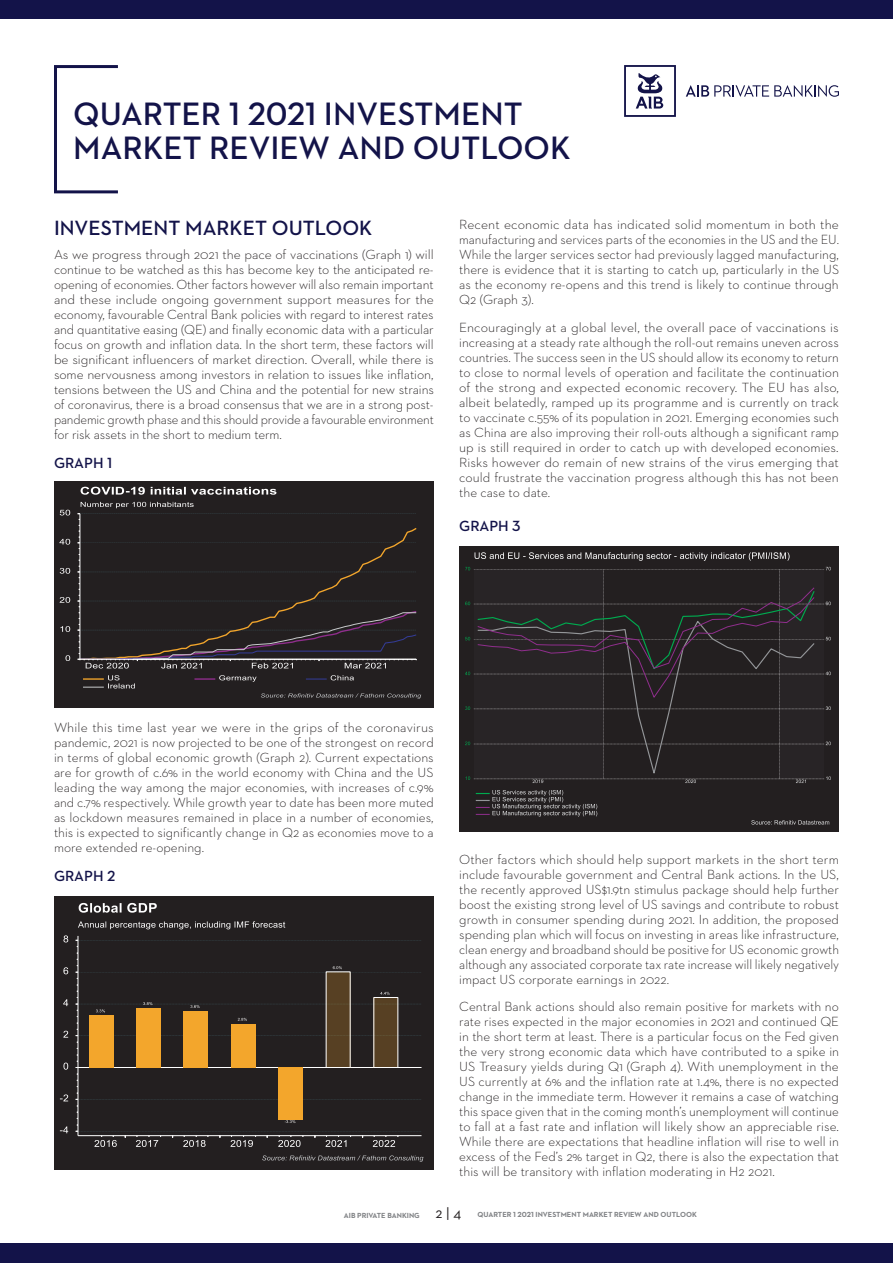
<style>
.page{position:relative;width:893px;height:1263px;background:#fff}
.page>*{position:absolute;margin:0;border:0;box-sizing:border-box;transform-origin:0 0}
.t1{font:600 33px/34.5px "Neutraface 2 Text";color:#131349}
.Space_Above{font:600 21px "Neutraface 2 Text";color:#131349}
.Space_Above-2{font:600 15px "Neutraface 2 Text";color:#131349}
.Body_Copy{font:15px "Neutraface 2 Text";color:#231f20}
.Space_Above-3{font:300 13.5px/15px "Neutraface 2 Text";color:#231f20;text-align:justify}
.Body_Copy-2{font:700 7.5px "Neutraface 2 Text";color:#808285}
</style>
<div class="page">
<div style="left:54px;top:481px;width:380px;height:226px;background:#231f20"></div>
<svg style="left:261px;top:693px;width:160px;height:6px"></svg>
<svg style="left:81px;top:487px;width:195px;height:8px"></svg>
<svg style="left:78px;top:502px;width:339px;height:166px"></svg>
<svg style="left:65px;top:655px;width:5px;height:6px"></svg>
<svg style="left:60px;top:626px;width:10px;height:6px"></svg>
<svg style="left:60px;top:597px;width:10px;height:6px"></svg>
<svg style="left:60px;top:568px;width:10px;height:6px"></svg>
<svg style="left:59px;top:539px;width:11px;height:6px"></svg>
<svg style="left:60px;top:510px;width:10px;height:5px"></svg>
<hr style="left:194px;top:678px;width:21px;height:2px;background:#902e8d">
<svg style="left:219px;top:675px;width:38px;height:7px"></svg>
<svg style="left:306px;top:675px;width:48px;height:5px"></svg>
<svg style="left:83px;top:675px;width:52px;height:13px"></svg>
<div style="left:54px;top:896px;width:380px;height:274px;background:#231f20"></div>
<svg style="left:262px;top:1155px;width:161px;height:7px"></svg>
<svg style="left:79px;top:903px;width:78px;height:10px"></svg>
<svg style="left:78px;top:921px;width:207px;height:8px"></svg>
<div style="left:89px;top:1015px;width:24px;height:52px;background:#f3a62c"></div>
<div style="left:137px;top:1008px;width:24px;height:59px;background:#f3a62c"></div>
<div style="left:184px;top:1011px;width:24px;height:56px;background:#f3a62c"></div>
<div style="left:231px;top:1023px;width:24px;height:44px;background:#f3a62c"></div>
<div style="left:279px;top:1067px;width:24px;height:52px;background:#f3a62c"></div>
<div style="left:326px;top:972px;width:24px;height:95px;background:#574023"></div>
<div style="left:374px;top:997px;width:24px;height:70px;background:#574023"></div>
<hr style="left:78px;top:936px;width:1px;height:200px;background:#fff">
<svg style="left:76px;top:1106px;width:345px;height:41px"></svg>
<svg style="left:76px;top:1093px;width:345px;height:7px"></svg>
<svg style="left:77px;top:1074px;width:1px;height:13px"></svg>
<svg style="left:76px;top:1055px;width:345px;height:13px"></svg>
<svg style="left:76px;top:985px;width:345px;height:51px"></svg>
<svg style="left:76px;top:953px;width:345px;height:26px"></svg>
<svg style="left:76px;top:940px;width:345px;height:7px"></svg>
<svg style="left:60px;top:1126px;width:8px;height:7px"></svg>
<svg style="left:59px;top:1094px;width:9px;height:8px"></svg>
<svg style="left:63px;top:1062px;width:5px;height:8px"></svg>
<svg style="left:63px;top:1031px;width:5px;height:7px"></svg>
<svg style="left:63px;top:999px;width:5px;height:7px"></svg>
<svg style="left:63px;top:967px;width:5px;height:7px"></svg>
<svg style="left:63px;top:935px;width:5px;height:7px"></svg>
<div style="left:459px;top:546px;width:380px;height:285px;background:#231f20"></div>
<svg style="left:751px;top:820px;width:78px;height:4px"></svg>
<svg style="left:475px;top:552px;width:314px;height:9px"></svg>
<svg style="left:465px;top:567px;width:366px;height:216px"></svg>
<svg style="left:476px;top:790px;width:121px;height:26px"></svg>
<div style="left:0;top:1244px;width:893px;height:19px;background:#131349"></div>
<div style="left:0;top:0;width:893px;height:19px;background:#131349"></div>
<svg style="left:686px;top:85px;width:153px;height:12px"></svg>
<svg style="left:624px;top:65px;width:52px;height:52px"></svg>
<div style="left:54px;top:65px;width:65px;height:128px;border:3px solid #131349"></div>
<p class="t1" style="left:73px;top:96px;width:499px">QUARTER 1 2021 INVESTMENT<br>MARKET REVIEW AND OUTLOOK</p>
<p class="Space_Above" style="left:54px;top:215px;width:320px">INVESTMENT MARKET OUTLOOK</p>
<p class="Space_Above-3" style="left:54px;top:246px;width:381px">As we progress through 2021 the pace of vaccinations (Graph 1) will continue to be watched as this has become key to the anticipated re&shy;opening of economies. Other factors however will also remain important and these include ongoing government support measures for the economy, favourable Central Bank policies with regard to interest rates and quantitative easing (QE) and finally economic data with a particular focus on growth and inflation data. In the short term, these factors will be significant influencers of market direction. Overall, while there is some nervousness among investors in relation to issues like inflation, tensions between the US and China and the potential for new strains of coronavirus, there is a broad consensus that we are in a strong post&shy;pandemic growth phase and this should provide a favourable environment for risk assets in the short to medium term.</p>
<p class="Space_Above-2" style="left:54px;top:453px;width:60px">GRAPH 1</p>
<p class="Space_Above-3" style="left:459px;top:217px;width:381px">Recent economic data has indicated solid momentum in both the manufacturing and services parts of the economies in the US and the EU.<br>While the larger services sector had previously lagged manufacturing, there is evidence that it is starting to catch up, particularly in the US as the economy re-opens and this trend is likely to continue through Q2 (Graph 3).</p>
<p class="Space_Above-3" style="left:459px;top:320px;width:381px">Encouragingly at a global level, the overall pace of vaccinations is increasing at a steady rate although the roll-out remains uneven across countries. The success seen in the US should allow its economy to return to close to normal levels of operation and facilitate the continuation of the strong and expected economic recovery. The EU has also, albeit belatedly, ramped up its programme and is currently on track to vaccinate c.55% of its population in 2021. Emerging economies such as China are also improving their roll-outs although a significant ramp up is still required in order to catch up with developed economies.<br>Risks however do remain of new strains of the virus emerging that could frustrate the vaccination progress although this has not been the case to date.</p>
<p class="Space_Above-2" style="left:459px;top:516px;width:63px">GRAPH 3</p>
<p class="Space_Above-3" style="left:54px;top:720px;width:381px">While this time last year we were in the grips of the coronavirus pandemic, 2021 is now projected to be one of the strongest on record in terms of global economic growth (Graph 2). Current expectations are for growth of c.6% in the world economy with China and the US leading the way among the major economies, with increases of c.9% and c.7% respectively. While growth year to date has been more muted as lockdown measures remained in place in a number of economies, this is expected to significantly change in Q2 as economies move to a more extended re-opening.</p>
<p class="Space_Above-2" style="left:54px;top:867px;width:63px">GRAPH 2</p>
<p class="Space_Above-3" style="left:459px;top:851px;width:381px">Other factors which should help support markets in the short term include favourable government and Central Bank actions. In the US, the recently approved US$1.9tn stimulus package should help further boost the existing strong level of US savings and contribute to robust growth in consumer spending during 2021. In addition, the proposed spending plan which will focus on investing in areas like infrastructure, clean energy and broadband should be positive for US economic growth although any associated corporate tax rate increase will likely negatively impact US corporate earnings in 2022.</p>
<p class="Space_Above-3" style="left:459px;top:999px;width:381px">Central Bank actions should also remain positive for markets with no rate rises expected in the major economies in 2021 and continued QE in the short term at least. There is a particular focus on the Fed given the very strong economic data which have contributed to a spike in US Treasury yields during Q1 (Graph 4). With unemployment in the US currently at 6% and the inflation rate at 1.4%, there is no expected change in the immediate term. However it remains a case of watching this space given that in the coming month’s unemployment will continue to fall at a fast rate and inflation will likely show an appreciable rise.<br>While there are expectations that headline inflation will rise to well in excess of the Fed’s 2% target in Q2, there is also the expectation that this will be transitory with inflation moderating in H2 2021.</p>
<p class="Body_Copy-2" style="left:344px;top:1210px;width:77px">AIB PRIVATE BANKING</p>
<p class="Body_Copy" style="left:436px;top:1203px;width:27px">2 | 4</p>
<p class="Body_Copy-2" style="left:478px;top:1209px;width:221px">QUARTER 1 2021 INVESTMENT MARKET REVIEW AND OUTLOOK</p>
</div>
